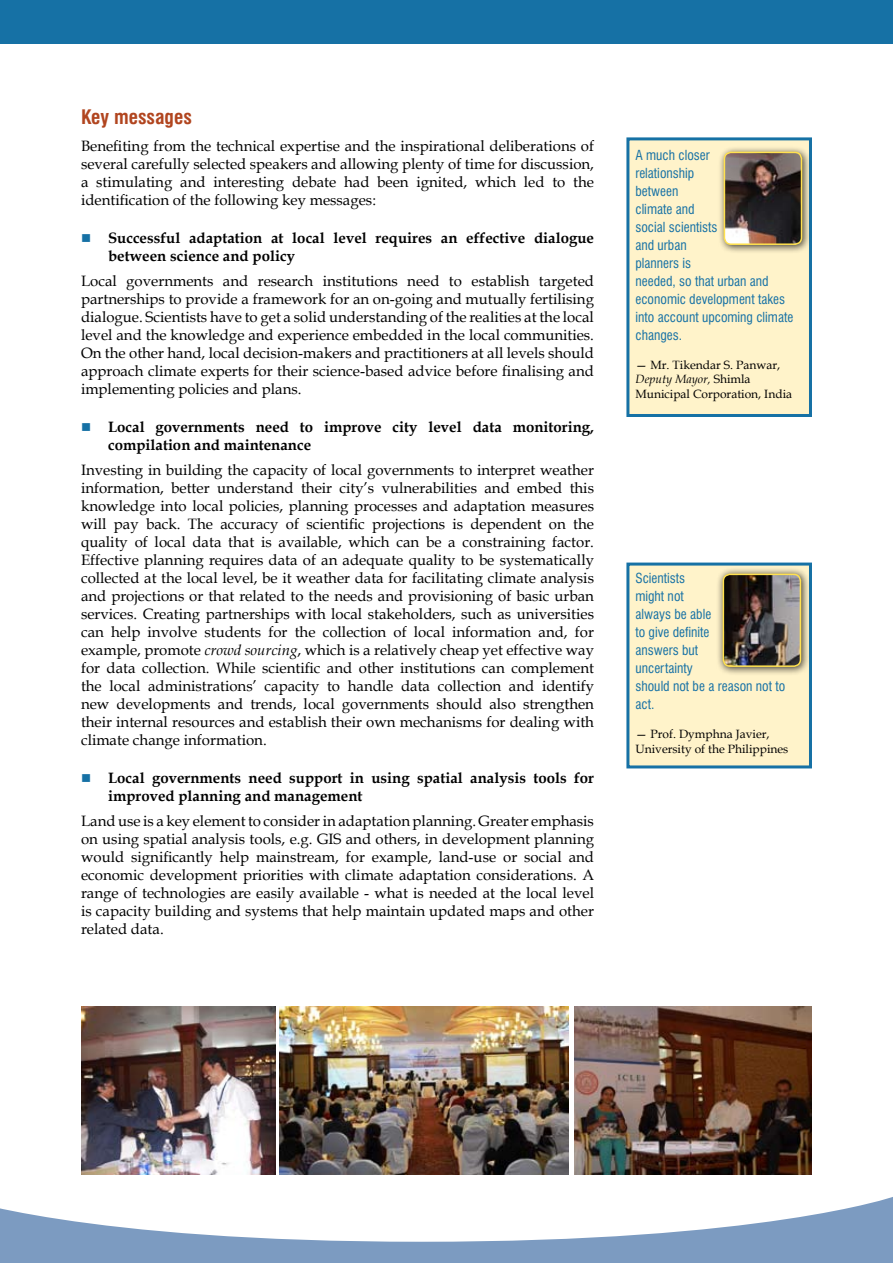
<style>
.page{position:relative;width:893px;height:1263px;background:#fff}
.page>*{position:absolute;margin:0;border:0;box-sizing:border-box;transform-origin:0 0}
.t1{font:700 condensed 19.5px "Swiss 721 BT";color:#b1451f}
.t2{font:15px/18px "Book Antiqua";color:#000;text-align:justify}
.t3{font:700 15px/18px "Book Antiqua";color:#000}
.t4{font:condensed 13.5px/18px "Swiss 721 BT";color:#1671a5}
.t5{font:12px/14.4px "Book Antiqua";color:#000}
.s1{font-style:italic}
</style>
<div class="page">
<div style="left:0;top:0;width:893px;height:43px;background:#1671a5"></div>
<svg style="left:0;top:1197px;width:892px;height:66px"></svg>
<svg style="left:892px;top:1197px;width:1px;height:66px"></svg>
<div style="left:626px;top:137px;width:186px;height:280px;background:#fff3ca;border:3px solid #1671a5"></div>
<div style="left:626px;top:562px;width:186px;height:206px;background:#fff3ca;border:3px solid #1671a5"></div>
<div style="left:717px;top:145px;width:99px;height:115px;background:#000;opacity:.75"></div>
<img style="left:724px;top:152px;width:77px;height:92px">
<div style="left:724px;top:152px;width:78px;height:93px;border:2px solid #ffe14f;border-radius:7px"></div>
<div style="left:716px;top:567px;width:99px;height:115px;background:#000;opacity:.75"></div>
<img style="left:723px;top:574px;width:77px;height:92px">
<div style="left:723px;top:574px;width:78px;height:93px;border:2px solid #ffe14f;border-radius:7px"></div>
<img style="left:81px;top:1006px;width:194px;height:168px">
<img style="left:574px;top:1006px;width:238px;height:168px">
<img style="left:280px;top:1006px;width:288px;height:169px">
<h1 class="t1" style="left:81px;top:105px;width:112px">Key messages</h1>
<p class="t2" style="left:81px;top:136px;width:515px">Benefiting from the technical expertise and the inspirational deliberations of several carefully selected speakers and allowing plenty of time for discussion, a stimulating and interesting debate had been ignited, which led to the identification of the following key messages:</p>
<p class="t3" style="left:108px;top:229px;width:487px">Successful adaptation at local level requires an effective dialogue between science and policy</p>
<p class="t2" style="left:81px;top:271px;width:515px">Local governments and research institutions need to establish targeted partnerships to provide a framework for an on-going and mutually fertilising dialogue. Scientists have to get a solid understanding of the realities at the local level and the knowledge and experience embedded in the local communities.<br>On the other hand, local decision-makers and practitioners at all levels should approach climate experts for their science-based advice before finalising and implementing policies and plans.</p>
<p class="t3" style="left:108px;top:418px;width:487px">Local governments need to improve city level data monitoring, compilation and maintenance</p>
<p class="t2" style="left:81px;top:460px;width:515px">Investing in building the capacity of local governments to interpret weather information, better understand their city’s vulnerabilities and embed this knowledge into local policies, planning processes and adaptation measures will pay back. The accuracy of scientific projections is dependent on the quality of local data that is available, which can be a constraining factor.<br>Effective planning requires data of an adequate quality to be systematically collected at the local level, be it weather data for facilitating climate analysis and projections or that related to the needs and provisioning of basic urban services. Creating partnerships with local stakeholders, such as universities can help involve students for the collection of local information and, for example, promote <span class="s1">crowd sourcing</span>, which is a relatively cheap yet effective way for data collection. While scientific and other institutions can complement the local administrations’ capacity to handle data collection and identify new developments and trends, local governments should also strengthen their internal resources and establish their own mechanisms for dealing with climate change information.</p>
<p class="t3" style="left:108px;top:769px;width:487px">Local governments need support in using spatial analysis tools for improved planning and management</p>
<p class="t2" style="left:81px;top:811px;width:515px">Land use is a key element to consider in adaptation planning. Greater emphasis on using spatial analysis tools, e.g. GIS and others, in development planning would significantly help mainstream, for example, land-use or social and economic development priorities with climate adaptation considerations. A range of technologies are easily available - what is needed at the local level is capacity building and systems that help maintain updated maps and other related data.</p>
<p class="t4" style="left:635px;top:146px;width:159px">A much closer<br>relationship<br>between<br>climate and<br>social scientists<br>and urban<br>planners is<br>needed, so that urban and economic development takes into account upcoming climate changes.</p>
<p class="t5" style="left:635px;top:357px;width:158px">— Mr. Tikendar S. Panwar,<br><span class="s1">Deputy Mayor,</span> Shimla<br>Municipal Corporation, India</p>
<p class="t4" style="left:635px;top:569px;width:151px">Scientists<br>might not<br>always be able<br>to give definite<br>answers but<br>uncertainty<br>should not be a reason not to act.</p>
<p class="t5" style="left:635px;top:727px;width:154px">— Prof. Dymphna Javier,<br>University of the Philippines</p>
</div>
